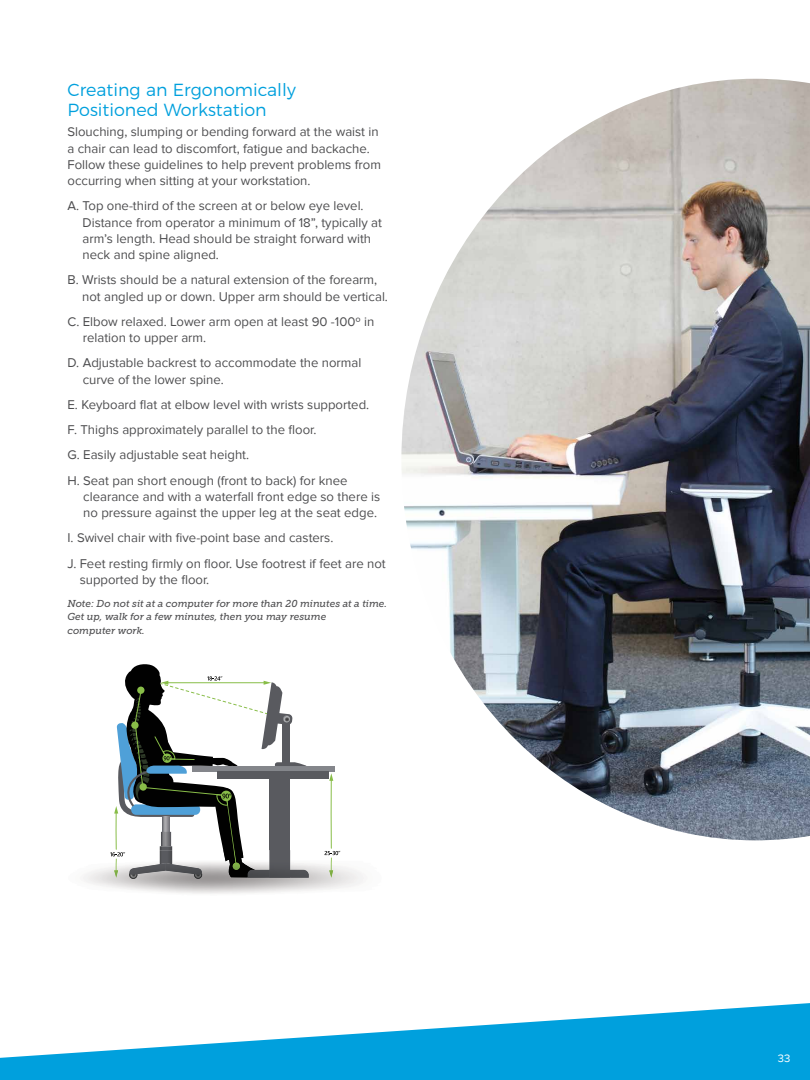
<style>
.page{position:relative;width:810px;height:1080px;background:#fff}
.page>*{position:absolute;margin:0;border:0;box-sizing:border-box;transform-origin:0 0}
.t1{font:300 17.5px/20px "Montserrat";color:#00a0dd}
.t2{font:13.12px/16.2px "Proxima Nova";color:#4d4d4f}
.t3{font:11.25px "Proxima Nova";color:#fff}
.t4{font:italic 10px/13.8px "Museo Slab 500";color:#4d4d4f}
</style>
<div class="page">
<div style="left:192px;top:766px;width:142px;height:6px;background:#84868b"></div>
<div style="left:217px;top:772px;width:112px;height:7px;background:#595a5f"></div>
<svg style="left:325px;top:773px;width:15px;height:105px"></svg>
<svg style="left:110px;top:664px;width:199px;height:215px"></svg>
<svg style="left:0;top:1003px;width:810px;height:77px;fill:#00a0dd"></svg>
<img style="left:401px;top:79px;width:409px;height:761px">
<h1 class="t1" style="left:68px;top:78px;width:230px">Creating an Ergonomically<br>Positioned Workstation</h1>
<p class="t2" style="left:68px;top:124px;width:315px">Slouching, slumping or bending forward at the waist in a chair can lead to discomfort, fatigue and backache.<br>Follow these guidelines to help prevent problems from occurring when sitting at your workstation.</p>
<p class="t2" style="left:83px;top:198px;width:301px;text-indent:-15px">A. Top one-third of the screen at or below eye level.<br>Distance from operator a minimum of 18”, typically at arm’s length. Head should be straight forward with neck and spine aligned.</p>
<p class="t2" style="left:82px;top:272px;width:307px;text-indent:-15px">B. Wrists should be a natural extension of the forearm, not angled up or down. Upper arm should be vertical.</p>
<p class="t2" style="left:83px;top:314px;width:293px;text-indent:-15px">C. Elbow relaxed. Lower arm open at least 90 -100º in relation to upper arm.</p>
<p class="t2" style="left:83px;top:355px;width:280px;text-indent:-15px">D. Adjustable backrest to accommodate the normal curve of the lower spine.</p>
<p class="t2" style="left:68px;top:392px;width:303px;line-height:25.2px">E. Keyboard flat at elbow level with wrists supported.<br>F. Thighs approximately parallel to the floor.<br>G. Easily adjustable seat height.<br>H. Seat pan short enough (front to back) for knee</p>
<p class="t2" style="left:83px;top:489px;width:298px">clearance and with a waterfall front edge so there is no pressure against the upper leg at the seat edge.</p>
<p class="t2" style="left:68px;top:526px;width:320px;line-height:25.2px">I. Swivel chair with five-point base and casters.<br>J. Feet resting firmly on floor. Use footrest if feet are not</p>
<p class="t2" style="left:80px;top:572px;width:131px">supported by the floor.</p>
<p class="t4" style="left:68px;top:596px;width:321px">Note: Do not sit at a computer for more than 20 minutes at a time.<br>Get up, walk for a few minutes, then you may resume<br>computer work.</p>
<p class="t3" style="left:778px;top:1052px;width:14px">33</p>
</div>
